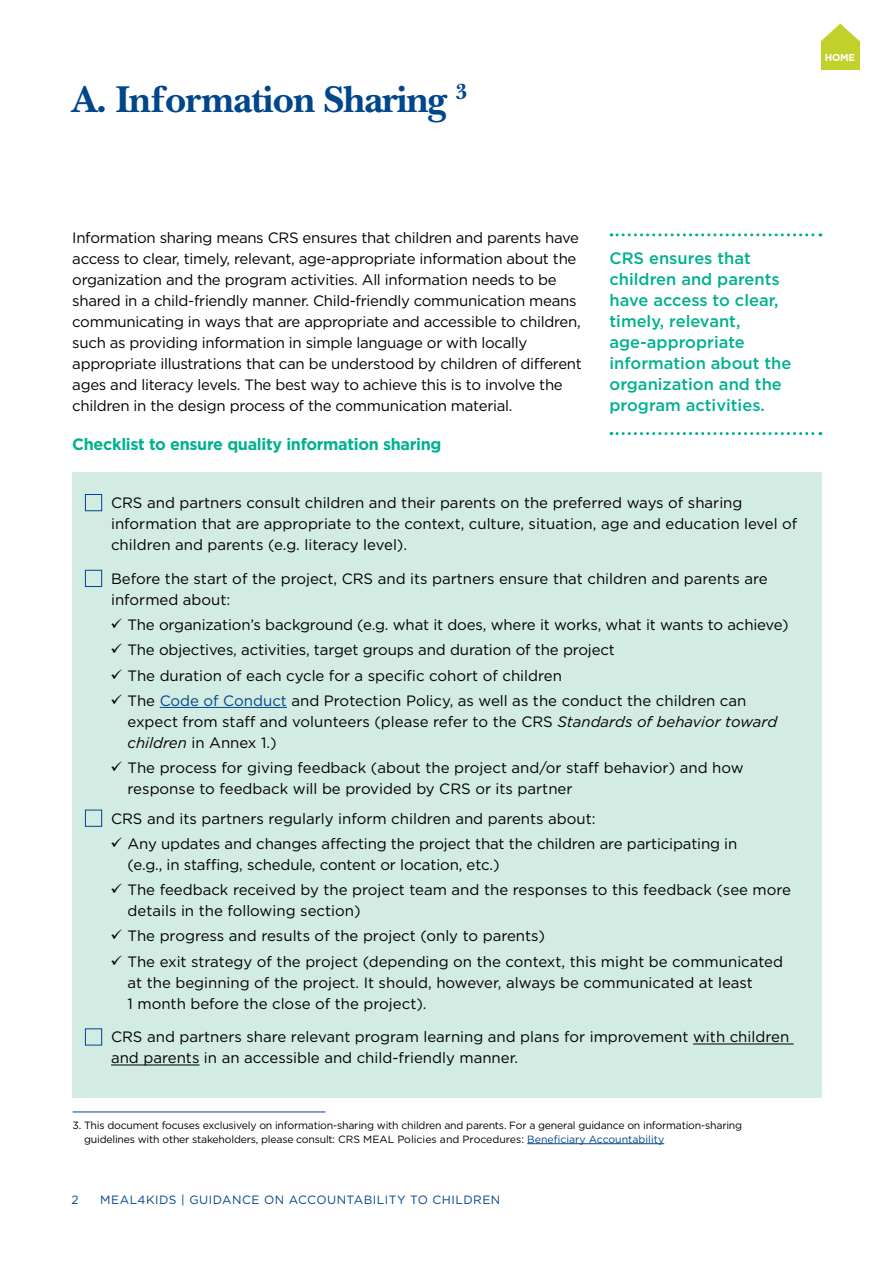
<style>
.page{position:relative;width:893px;height:1263px;background:#fff}
.page>*{position:absolute;margin:0;border:0;box-sizing:border-box;transform-origin:0 0}
.t1{font:700 39px "New Baskerville Std";letter-spacing:-.025em;color:#00468b}
.t2{font:500 16.5px/21px "Gotham";color:#00b18f}
.t3{font:700 16.5px "Gotham";letter-spacing:-.02em;color:#00b18f}
.t4{font:15px/21px "Gotham";letter-spacing:-.01em;color:#000}
.t5{font:12px "Gotham";letter-spacing:.04em;color:#00468b}
.t6{font:10.5px/13.5px "Gotham";letter-spacing:-.02em;color:#000}
.t7{font:700 10.05px "Gotham";color:#fff}
.s1{color:#00468b}
.s2{font-style:italic}
</style>
<div class="page">
<div style="left:72px;top:472px;width:749px;height:625px;background:#d2ebe3"></div>
<hr style="left:73px;top:1112px;width:253px;height:1px;background:#00468b">
<hr style="left:527px;top:1143px;width:137px;height:1px;background:#00468b">
<hr style="left:160px;top:707px;width:127px;height:1px;background:#00468b">
<hr style="left:693px;top:1043px;width:101px;height:1px;background:#000">
<hr style="left:111px;top:1064px;width:88px;height:1px;background:#000">
<div style="left:85px;top:494px;width:17px;height:17px;border:1px solid #00468b"></div>
<div style="left:85px;top:570px;width:17px;height:17px;border:1px solid #00468b"></div>
<div style="left:85px;top:810px;width:17px;height:17px;border:1px solid #00468b"></div>
<div style="left:85px;top:1028px;width:17px;height:17px;border:1px solid #00468b"></div>
<svg style="left:611px;top:233px;width:210px;height:3px"></svg>
<svg style="left:611px;top:432px;width:210px;height:3px"></svg>
<div style="left:821px;top:41px;width:38px;height:28px;background:#c1d02a"></div>
<svg style="left:821px;top:24px;width:38px;height:17px"></svg>
<h1 class="t1" style="left:72px;top:76px;width:396px">A. Information Sharing <sup>3</sup></h1>
<p class="t7" style="left:825px;top:51px;width:32px">HOME</p>
<p class="t4" style="left:72px;top:227px;width:511px">Information sharing means CRS ensures that children and parents have access to clear, timely, relevant, age-appropriate information about the organization and the program activities. All information needs to be shared in a child-friendly manner. Child-friendly communication means communicating in ways that are appropriate and accessible to children, such as providing information in simple language or with locally appropriate illustrations that can be understood by children of different ages and literacy levels. The best way to achieve this is to involve the children in the design process of the communication material.</p>
<p class="t3" style="left:72px;top:433px;width:371px">Checklist to ensure quality information sharing</p>
<p class="t2" style="left:609px;top:247px;width:183px">CRS ensures that children and parents have access to clear, timely, relevant, age‑appropriate information about the organization and the program activities.</p>
<p class="t4" style="left:111px;top:492px;width:688px">CRS and partners consult children and their parents on the preferred ways of sharing information that are appropriate to the context, culture, situation, age and education level of children and parents (e.g. literacy level).</p>
<p class="t4" style="left:111px;top:568px;width:658px">Before the start of the project, CRS and its partners ensure that children and parents are informed about:</p>
<p class="t4" style="left:111px;top:614px;width:679px">✓ The organization’s background (e.g. what it does, where it works, what it wants to achieve)</p>
<p class="t4" style="left:111px;top:639px;width:506px">✓ The objectives, activities, target groups and duration of the project</p>
<p class="t4" style="left:111px;top:664px;width:453px">✓ The duration of each cycle for a specific cohort of children</p>
<p class="t4" style="left:128px;top:690px;width:651px;text-indent:-17px">✓ The <span class="s1">Code of Conduct</span> and Protection Policy, as well as the conduct the children can expect from staff and volunteers (please refer to the CRS <span class="s2">Standards of behavior toward children</span> in Annex 1.)</p>
<p class="t4" style="left:128px;top:757px;width:617px;text-indent:-17px">✓ The process for giving feedback (about the project and/or staff behavior) and how response to feedback will be provided by CRS or its partner</p>
<p class="t4" style="left:111px;top:807px;width:486px">CRS and its partners regularly inform children and parents about:</p>
<p class="t4" style="left:128px;top:833px;width:611px;text-indent:-17px">✓ Any updates and changes affecting the project that the children are participating in (e.g., in staffing, schedule, content or location, etc.)</p>
<p class="t4" style="left:128px;top:879px;width:665px;text-indent:-17px">✓ The feedback received by the project team and the responses to this feedback (see more details in the following section)</p>
<p class="t4" style="left:111px;top:925px;width:436px">✓ The progress and results of the project (only to parents)</p>
<p class="t4" style="left:128px;top:950px;width:657px;text-indent:-17px">✓ The exit strategy of the project (depending on the context, this might be communicated at the beginning of the project. It should, however, always be communicated at least<br>1 month before the close of the project).</p>
<p class="t4" style="left:111px;top:1026px;width:680px">CRS and partners share relevant program learning and plans for improvement with children and parents in an accessible and child-friendly manner.</p>
<p class="t6" style="left:84px;top:1118px;width:659px;text-indent:-12px">3. This document focuses exclusively on information-sharing with children and parents. For a general guidance on information-sharing guidelines with other stakeholders, please consult: CRS MEAL Policies and Procedures: <span class="s1">Beneficiary Accountability</span></p>
<p class="t5" style="left:71px;top:1192px;width:9px">2</p>
<p class="t5" style="left:100px;top:1192px;width:402px">MEAL4KIDS | GUIDANCE ON ACCOUNTABILITY TO CHILDREN</p>
</div>
